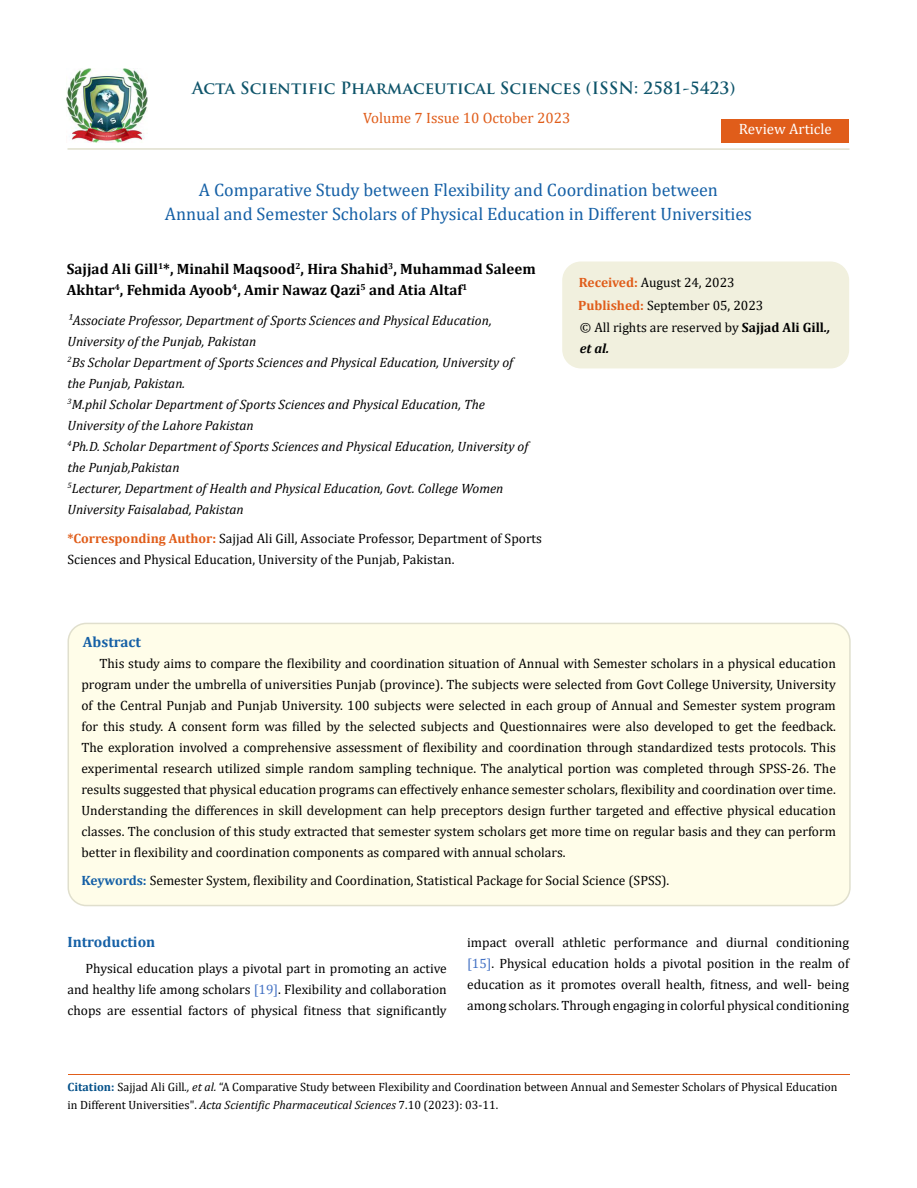
<style>
.page{position:relative;width:917px;height:1188px;background:#fff}
.page>*{position:absolute;margin:0;border:0;box-sizing:border-box;transform-origin:0 0}
.t1{font:18px/24px "Cambria";color:#1560a6;text-align:center}
.t2{font:700 16.5px "Trajan Pro";color:#0e546a}
.t3{font:700 15px/21px "Cambria";color:#000}
.t4{font:15px "Cambria";color:#e05d1a}
.t5{font:700 15px "Cambria";color:#1560a6}
.t6{font:15px "Cambria";color:#fff}
.t7{font:13.5px/21px "Cambria";color:#000}
.t8{font:italic 13.5px/21px "Cambria";color:#000}
.t9{font:12px/18px "Cambria";color:#000}
.s1{font-weight:700;color:#e05d1a}
.s2{font-weight:700}
.s3{font-weight:700;font-style:italic}
.s4{font-weight:700;color:#1560a6}
.s5{color:#4472c4}
.s6{font-weight:700;color:#035089}
.s7{font-style:italic}
</style>
<div class="page">
<img style="left:67px;top:68px;width:80px;height:74px">
<div style="left:721px;top:119px;width:128px;height:23px;background:#e05d1a"></div>
<div style="left:563px;top:262px;width:285px;height:106px;background:#f1f0de;border-radius:18px"></div>
<div style="left:562px;top:262px;width:287px;height:106px;border:2px solid #f1f0de;border-radius:18px"></div>
<div style="left:68px;top:623px;width:781px;height:283px;background:#fffde9;border-radius:18px"></div>
<div style="left:67px;top:623px;width:783px;height:283px;border:2px solid #e0dfcd;border-radius:18px"></div>
<hr style="left:68px;top:1075px;width:781px;height:1px;background:#e05d1a">
<hr style="left:67px;top:148px;width:782px;height:2px;background:#e0dfcd">
<p class="t2" style="left:192px;top:77px;width:545px">Acta Scientific Pharmaceutical Sciences (ISSN: 2581-5423)</p>
<p class="t4" style="left:363px;top:109px;width:209px">Volume 7 Issue 10 October 2023</p>
<p class="t6" style="left:739px;top:120px;width:94px">Review Article</p>
<h1 class="t1" style="left:165px;top:178px;width:588px">A Comparative Study between Flexibility and Coordination between<br>Annual and Semester Scholars of Physical Education in Different Universities</h1>
<p class="t3" style="left:67px;top:258px;width:470px">Sajjad Ali Gill<sup>1</sup>*, Minahil Maqsood<sup>2</sup>, Hira Shahid<sup>3</sup>, Muhammad Saleem<br>Akhtar<sup>4</sup>, Fehmida Ayoob<sup>4</sup>, Amir Nawaz Qazi<sup>5</sup> and Atia Altaf<sup>1</sup></p>
<p class="t8" style="left:67px;top:309px;width:462px">¹Associate Professor, Department of Sports Sciences and Physical Education, University of the Punjab, Pakistan<br><sup>2</sup>Bs Scholar Department of Sports Sciences and Physical Education, University of the Punjab, Pakistan.<br><sup>3</sup>M.phil Scholar Department of Sports Sciences and Physical Education, The University of the Lahore Pakistan<br><sup>4</sup>Ph.D. Scholar Department of Sports Sciences and Physical Education, University of the Punjab,Pakistan<br><sup>5</sup>Lecturer, Department of Health and Physical Education, Govt. College Women University Faisalabad, Pakistan</p>
<p class="t7" style="left:67px;top:528px;width:476px"><span class="s1">*Corresponding Author:</span> Sajjad Ali Gill, Associate Professor, Department of Sports<br>Sciences and Physical Education, University of the Punjab, Pakistan.</p>
<p class="t7" style="left:578px;top:271px;width:187px;line-height:23px"><span class="s1">Received:</span> August 24, 2023<br><span class="s1">Published:</span> September 05, 2023</p>
<p class="t7" style="left:580px;top:316px;width:252px">© All rights are reserved by <span class="s2">Sajjad Ali Gill</span><span class="s3">., et al.</span></p>
<p class="t5" style="left:83px;top:631px;width:60px">Abstract</p>
<p class="t7" style="left:81px;top:652px;width:756px;text-align:justify;text-indent:18px">This study aims to compare the flexibility and coordination situation of Annual with Semester scholars in a physical education program under the umbrella of universities Punjab (province). The subjects were selected from Govt College University, University of the Central Punjab and Punjab University. 100 subjects were selected in each group of Annual and Semester system program for this study. A consent form was filled by the selected subjects and Questionnaires were also developed to get the feedback.<br>The exploration involved a comprehensive assessment of flexibility and coordination through standardized tests protocols. This experimental research utilized simple random sampling technique. The analytical portion was completed through SPSS-26. The results suggested that physical education programs can effectively enhance semester scholars, flexibility and coordination over time.<br>Understanding the differences in skill development can help preceptors design further targeted and effective physical education classes. The conclusion of this study extracted that semester system scholars get more time on regular basis and they can perform better in flexibility and coordination components as compared with annual scholars.</p>
<p class="t7" style="left:81px;top:870px;width:589px"><span class="s4">Keywords:</span> Semester System, flexibility and Coordination, Statistical Package for Social Science (SPSS).</p>
<p class="t5" style="left:67px;top:931px;width:89px">Introduction</p>
<p class="t7" style="left:67px;top:957px;width:381px;text-align:justify;text-indent:18px">Physical education plays a pivotal part in promoting an active and healthy life among scholars <span class="s5">[19]</span>. Flexibility and collaboration chops are essential factors of physical fitness that significantly</p>
<p class="t7" style="left:467px;top:932px;width:383px;text-align:justify">impact overall athletic performance and diurnal conditioning <span class="s5">[15]</span>. Physical education holds a pivotal position in the realm of education as it promotes overall health, fitness, and well- being among scholars. Through engaging in colorful physical conditioning</p>
<p class="t9" style="left:68px;top:1078px;width:771px"><span class="s6">Citation:</span> Sajjad Ali Gill<span class="s7">., et al.</span> “A Comparative Study between Flexibility and Coordination between Annual and Semester Scholars of Physical Education in Different Universities". <span class="s7">Acta Scientific Pharmaceutical Sciences</span> 7.10 (2023): 03-11.</p>
</div>
